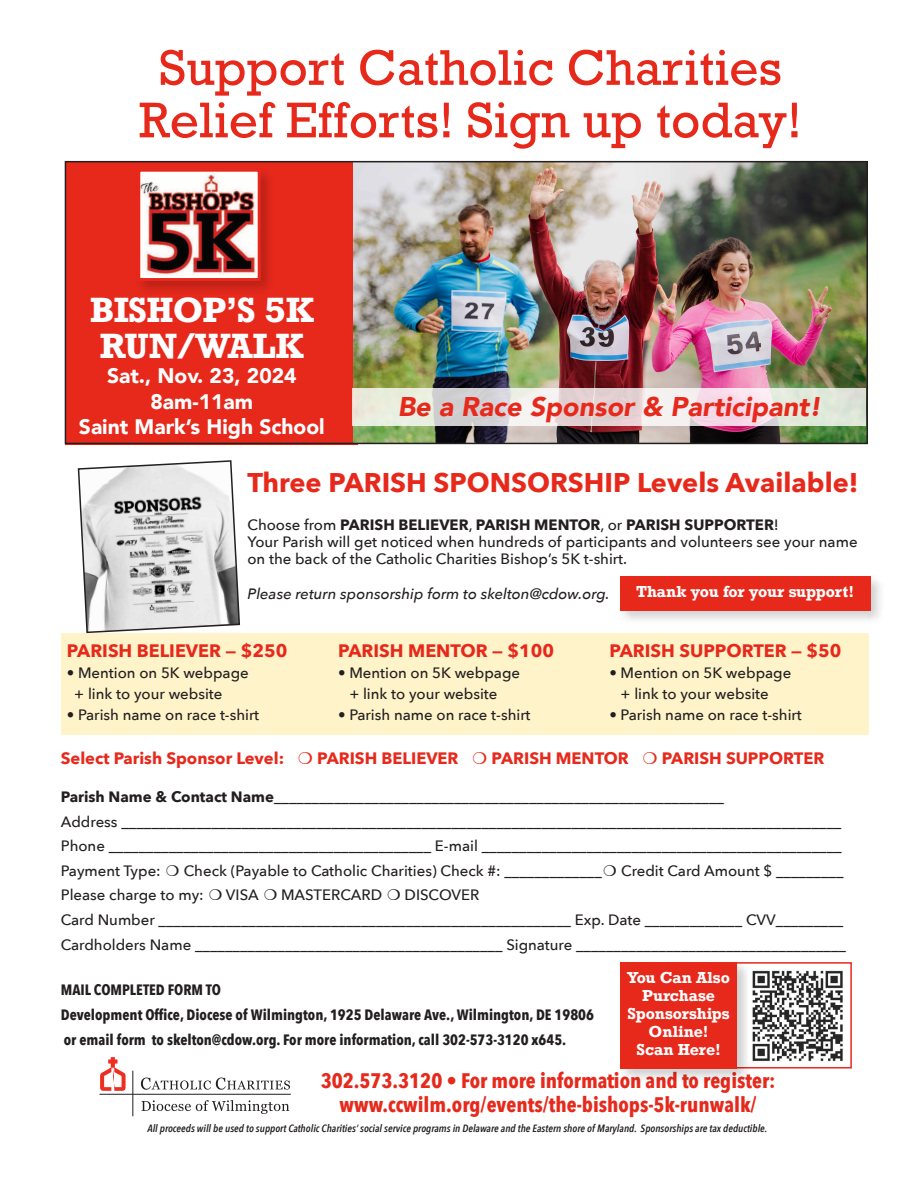
<style>
.page{position:relative;width:918px;height:1188px;background:#fff}
.page>*{position:absolute;margin:0;border:0;box-sizing:border-box;transform-origin:0 0}
.t1{font:51px/52.5px "Rockwell";color:#e7291c;text-align:center}
.t2{font:700 33px/36px "Rockwell";letter-spacing:-.02em;color:#fff;text-align:center}
.t3{font:700 27px "Avenir Next";color:#e7291c}
.t4{font:italic 900 27px "Avenir";color:#e7291c}
.t5{font:700 21px/24px "Avenir Next Condensed";color:#e7291c;text-align:center}
.t6{font:900 21px/25.5px "Avenir";color:#fff;text-align:center}
.t7{font:700 18px "Avenir Next";color:#e7291c}
.t8{font:700 16.5px "Avenir Next";color:#e7291c}
.t9{font:500 15px/24.6px "Avenir Next";color:#231f20}
.t10{font:700 15px/24.6px "Avenir Next Condensed";color:#231f20}
.t11{font:700 15px/18px "Rockwell";color:#fff;text-align:center}
.t12{font:italic 500 15px "Avenir Next";color:#231f20}
.t13{font:italic 600 10.5px "Avenir Next Condensed";color:#231f20}
.s1{font-weight:700}
.s2{font-family:"MS P Mincho";font-weight:400}
</style>
<div class="page">
<svg style="left:141px;top:1078px;width:149px;height:12px"></svg>
<svg style="left:141px;top:1100px;width:148px;height:14px"></svg>
<hr style="left:100px;top:1094px;width:190px;height:1px;background:#231f20">
<hr style="left:132px;top:1071px;width:1px;height:45px;background:#231f20">
<svg style="left:100px;top:1057px;width:26px;height:34px"></svg>
<div style="left:65px;top:161px;width:292px;height:283px;background:#e7291c"></div>
<img style="left:353px;top:164px;width:512px;height:277px">
<div style="left:65px;top:161px;width:803px;height:283px;border:2px solid #231f20"></div>
<img style="left:130px;top:162px;width:149px;height:129px">
<img style="left:141px;top:173px;width:116px;height:104px">
<div style="left:137px;top:169px;width:124px;height:112px;border:3px solid #e7291c"></div>
<div style="left:353px;top:389px;width:513px;height:37px;background:#fff;opacity:.8"></div>
<img style="left:624px;top:576px;width:256px;height:45px">
<div style="left:620px;top:576px;width:250px;height:35px;background:#e7291c"></div>
<div style="left:61px;top:633px;width:808px;height:102px;background:#fef3c9"></div>
<svg style="left:77px;top:460px;width:163px;height:174px"></svg>
<div style="left:620px;top:962px;width:232px;height:107px;border:2px solid #e7291c"></div>
<div style="left:620px;top:962px;width:117px;height:107px;background:#e7291c"></div>
<img style="left:752px;top:970px;width:91px;height:92px">
<h1 class="t1" style="left:139px;top:40px;width:664px">Support Catholic Charities<br>Relief Efforts! Sign up today!</h1>
<h2 class="t2" style="left:90px;top:298px;width:226px">BISHOP’S 5K<br>RUN/WALK</h2>
<h3 class="t6" style="left:79px;top:364px;width:247px">Sat., Nov. 23, 2024<br>8am-11am<br>Saint Mark’s High School</h3>
<h3 class="t4" style="left:398px;top:389px;width:425px">Be a Race Sponsor &amp; Participant!</h3>
<h3 class="t3" style="left:247px;top:465px;width:613px">Three PARISH SPONSORSHIP Levels Available!</h3>
<p class="t9" style="left:247px;top:517px;width:612px;line-height:17.2px">Choose from <span class="s1">PARISH BELIEVER</span>, <span class="s1">PARISH MENTOR</span>, or <span class="s1">PARISH SUPPORTER</span>!<br>Your Parish will get noticed when hundreds of participants and volunteers see your name on the back of the Catholic Charities Bishop’s 5K t-shirt.</p>
<p class="t12" style="left:247px;top:584px;width:364px">Please return sponsorship form to skelton@cdow.org.</p>
<p class="t11" style="left:636px;top:586px;width:219px">Thank you for your support!</p>
<p class="t7" style="left:67px;top:639px;width:222px">PARISH BELIEVER — $250</p>
<p class="t9" style="left:74px;top:663px;width:176px;line-height:21px;text-indent:-8px">• Mention on 5K webpage + link to your website</p>
<p class="t9" style="left:67px;top:703px;width:194px">• Parish name on race t-shirt</p>
<p class="t7" style="left:338px;top:639px;width:217px">PARISH MENTOR — $100</p>
<p class="t9" style="left:349px;top:663px;width:172px;line-height:21px;text-indent:-11px">• Mention on 5K webpage + link to your website</p>
<p class="t9" style="left:338px;top:703px;width:194px">• Parish name on race t-shirt</p>
<p class="t7" style="left:609px;top:639px;width:234px">PARISH SUPPORTER — $50</p>
<p class="t9" style="left:621px;top:663px;width:172px;line-height:21px;text-indent:-11px">• Mention on 5K webpage + link to your website</p>
<p class="t9" style="left:609px;top:703px;width:194px">• Parish name on race t-shirt</p>
<p class="t8" style="left:61px;top:747px;width:765px">Select Parish Sponsor Level: <span class="s2">❍</span> PARISH BELIEVER <span class="s2">❍</span> PARISH MENTOR <span class="s2">❍</span> PARISH SUPPORTER</p>
<p class="t9" style="left:61px;top:785px;width:787px"><span class="s1">Parish Name &amp; Contact Name</span>____________________________________________________________<br>Address ________________________________________________________________________________________________ Phone ___________________________________________ E-mail ________________________________________________ Payment Type: <span class="s2">❍</span> Check (Payable to Catholic Charities) Check #: _____________<span class="s2">❍</span> Credit Card Amount $ _________ Please charge to my: <span class="s2">❍</span> VISA <span class="s2">❍</span> MASTERCARD <span class="s2">❍</span> DISCOVER<br>Card Number _______________________________________________________ Exp. Date _____________ CVV_________ Cardholders Name _________________________________________ Signature ____________________________________</p>
<p class="t10" style="left:61px;top:978px;width:535px">MAIL COMPLETED FORM TO<br>Development Office, Diocese of Wilmington, 1925 Delaware Ave., Wilmington, DE 19806 or email form to skelton@cdow.org. For more information, call 302-573-3120 x645.</p>
<p class="t11" style="left:627px;top:971px;width:104px">You Can Also<br>Purchase<br>Sponsorships<br>Online!<br>Scan Here!</p>
<h3 class="t5" style="left:321px;top:1069px;width:456px">302.573.3120 • For more information and to register: www.ccwilm.org/events/the-bishops-5k-runwalk/</h3>
<p class="t13" style="left:147px;top:1122px;width:622px">All proceeds will be used to support Catholic Charities’ social service programs in Delaware and the Eastern shore of Maryland. Sponsorships are tax deductible.</p>
</div>
